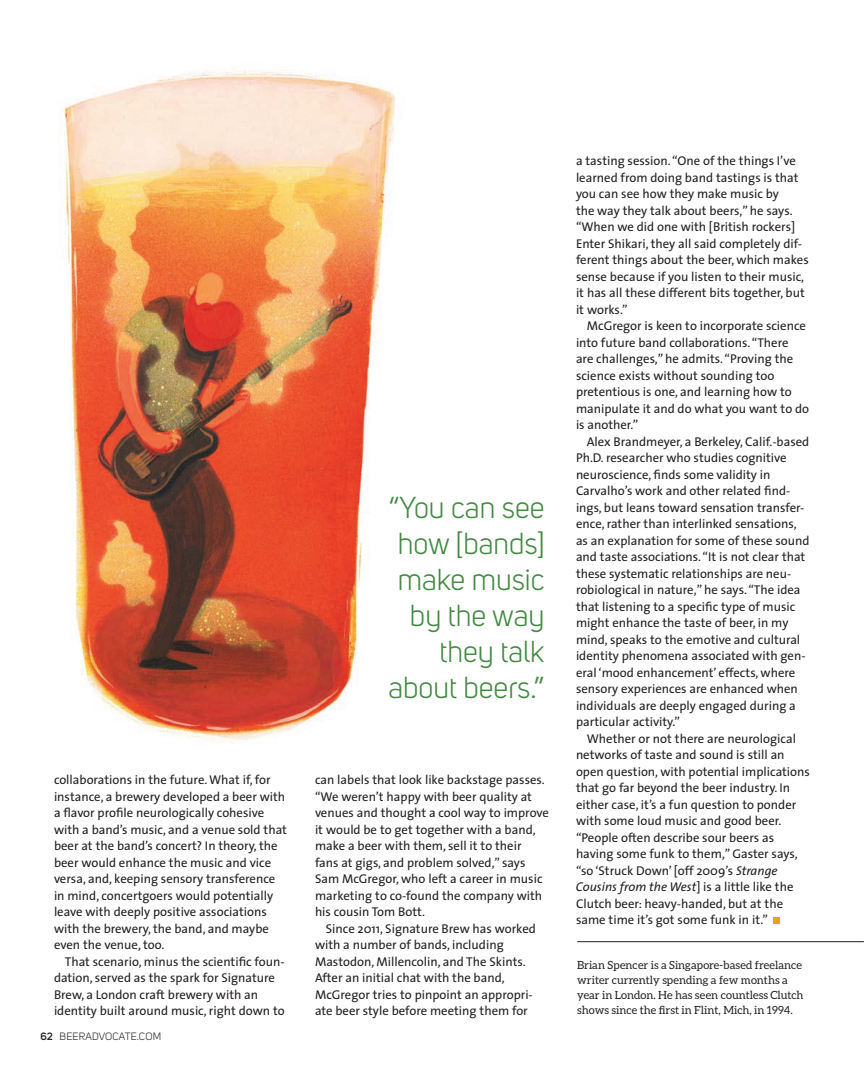
<style>
.page{position:relative;width:864px;height:1080px;background:#fff}
.page>*{position:absolute;margin:0;border:0;box-sizing:border-box;transform-origin:0 0}
.t1{font:30px/36px "Uni Sans";color:#448944;text-align:right}
.Body_Copy{font:12.75px/16.5px "The Sans";color:#231f20}
.Bio_Shirttail{font:11.25px/15px "Aleo";color:#231f20}
.t2{font:10.5px "Uni Sans";letter-spacing:.02em;color:#231f20}
.s1{font-weight:600}
.s2{font-style:italic}
</style>
<div class="page">
<div style="left:773px;top:918px;width:7px;height:6px;background:#e7a512"></div>
<hr style="left:578px;top:941px;width:286px;height:1px;background:#231f20">
<img style="left:61px;top:70px;width:335px;height:671px">
<p class="Body_Copy" style="left:54px;top:771px;width:234px">collaborations in the future.What if, for instance, a brewery developed a beer with a flavor profile neurologically cohesive with a band’s music, and a venue sold that beer at the band’s concert? In theory, the beer would enhance the music and vice versa, and, keeping sensory transference in mind, concertgoers would potentially leave with deeply positive associations with the brewery, the band, and maybe even the venue, too.</p>
<p class="Body_Copy" style="left:54px;top:953px;width:232px;text-indent:11px">That scenario, minus the scientific foun&shy;dation, served as the spark for Signature Brew, a London craft brewery with an identity built around music, right down to</p>
<p class="t2" style="left:40px;top:1030px;width:122px"><span class="s1">62</span> BEERADVOCATE.COM</p>
<p class="t1" style="left:388px;top:490px;width:158px">“You can see how [bands] make music by the way they talk about beers.”</p>
<p class="Body_Copy" style="left:315px;top:771px;width:235px">can labels that look like backstage passes. “We weren’t happy with beer quality at venues and thought a cool way to improve it would be to get together with a band, make a beer with them, sell it to their<br>fans at gigs, and problem solved,” says Sam McGregor, who left a career in music marketing to co-found the company with his cousin Tom Bott.</p>
<p class="Body_Copy" style="left:315px;top:920px;width:222px;text-indent:11px">Since 2011, Signature Brew has worked with a number of bands, including Mastodon, Millencolin, and The Skints.<br>After an initial chat with the band, McGregor tries to pinpoint an appropri&shy;ate beer style before meeting them for</p>
<p class="Body_Copy" style="left:576px;top:152px;width:234px">a tasting session.“One of the things I’ve learned from doing band tastings is that you can see how they make music by<br>the way they talk about beers,” he says. “When we did one with [British rockers] Enter Shikari, they all said completely dif&shy;ferent things about the beer, which makes sense because if you listen to their music, it has all these different bits together, but it works.”</p>
<p class="Body_Copy" style="left:576px;top:317px;width:235px;text-indent:11px">McGregor is keen to incorporate science into future band collaborations.“There are challenges,” he admits.“Proving the science exists without sounding too pretentious is one, and learning how to manipulate it and do what you want to do is another.”</p>
<p class="Body_Copy" style="left:576px;top:433px;width:235px;text-indent:11px">Alex Brandmeyer, a Berkeley, Calif.-based Ph.D. researcher who studies cognitive neuroscience, finds some validity in Carvalho’s work and other related find&shy;ings, but leans toward sensation transfer&shy;ence, rather than interlinked sensations, as an explanation for some of these sound and taste associations.“It is not clear that these systematic relationships are neu&shy;robiological in nature,” he says.“The idea that listening to a specific type of music might enhance the taste of beer, in my mind, speaks to the emotive and cultural identity phenomena associated with gen&shy;eral ‘mood enhancement’ effects, where sensory experiences are enhanced when individuals are deeply engaged during a particular activity.”</p>
<p class="Body_Copy" style="left:576px;top:730px;width:235px;text-indent:11px">Whether or not there are neurological networks of taste and sound is still an open question, with potential implications that go far beyond the beer industry. In either case, it’s a fun question to ponder with some loud music and good beer. “People often describe sour beers as having some funk to them,”Gaster says, “so ‘Struck Down’[off 2009’s <span class="s2">Strange Cousins from the West</span>] is a little like the Clutch beer: heavy-handed, but at the same time it’s got some funk in it.”</p>
<p class="Bio_Shirttail" style="left:577px;top:957px;width:228px">Brian Spencer is a Singapore-based freelance writer currently spending a few months a year in London. He has seen countless Clutch shows since the first in Flint, Mich, in 1994.</p>
</div>
